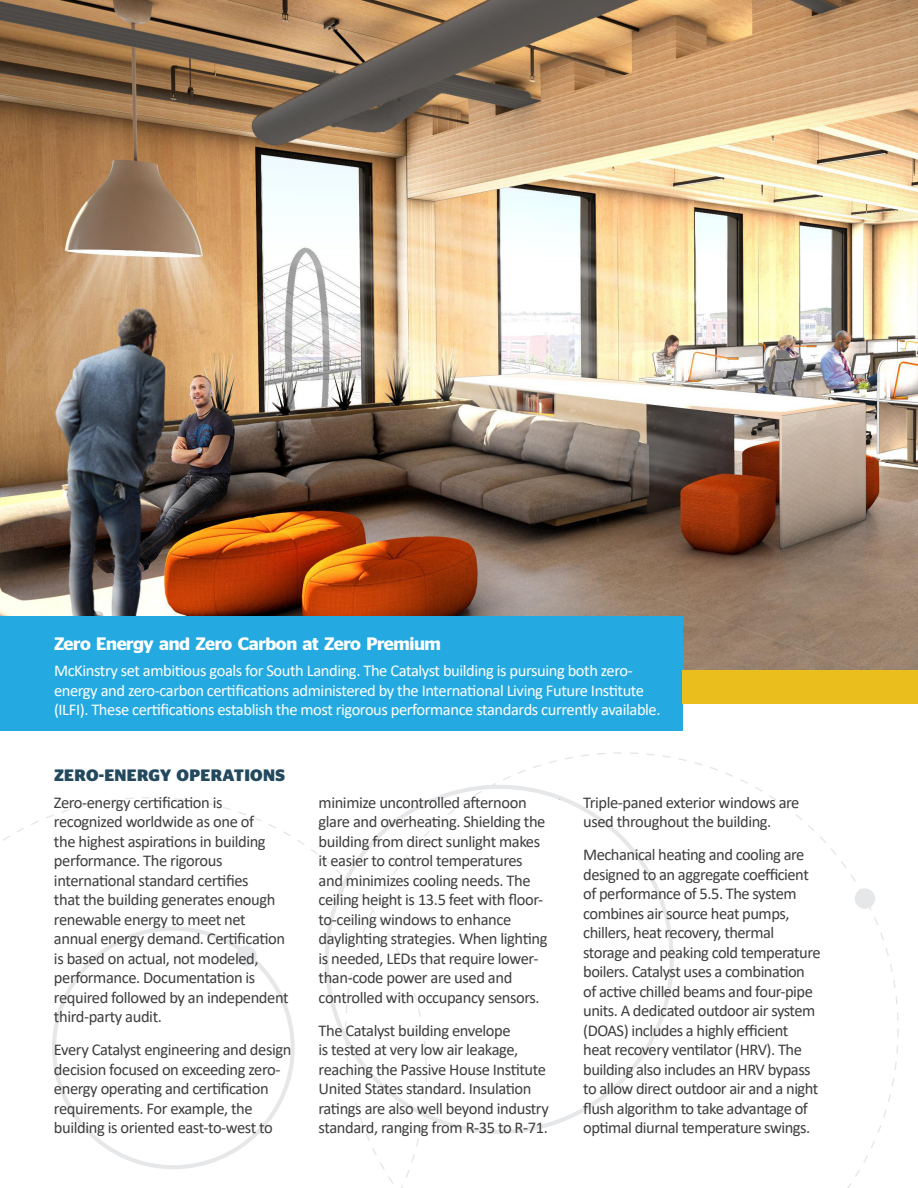
<style>
.page{position:relative;width:918px;height:1188px;background:#fff}
.page>*{position:absolute;margin:0;border:0;box-sizing:border-box;transform-origin:0 0}
.t1{font:600 18px "Stag Sans";letter-spacing:-.025em;color:#fff}
.t2{font:16.5px/19.5px "Calibri";letter-spacing:-.025em;color:#3e3e3f}
.t3{font:16.5px/19.5px "Calibri";letter-spacing:-.025em;color:#fff}
.s1{font-family:"Stag Sans";font-weight:700;color:#23495e}
</style>
<div class="page">
<svg style="left:3px;top:797px;width:342px;height:243px"></svg>
<svg style="left:52px;top:927px;width:243px;height:242px"></svg>
<svg style="left:345px;top:752px;width:554px;height:436px"></svg>
<img style="left:0;top:0;width:918px;height:670px">
<div style="left:0;top:616px;width:682px;height:115px;background:#24aae1"></div>
<div style="left:682px;top:670px;width:236px;height:34px;background:#eabe1d"></div>
<p class="t1" style="left:54px;top:633px;width:388px">Zero Energy and Zero Carbon at Zero Premium</p>
<p class="t3" style="left:54px;top:660px;width:608px">McKinstry set ambitious goals for South Landing. The Catalyst building is pursuing both zero&shy;energy and zero-carbon certifications administered by the International Living Future Institute (ILFI). These certifications establish the most rigorous performance standards currently available.</p>
<p class="t2" style="left:54px;top:762px;width:233px;line-height:26.2px"><span class="s1">ZERO-ENERGY OPERATIONS<br></span>Zero-energy certification is</p>
<p class="t2" style="left:54px;top:812px;width:236px">recognized worldwide as one of<br>the highest aspirations in building performance. The rigorous international standard certifies<br>that the building generates enough renewable energy to meet net annual energy demand. Certification is based on actual, not modeled, performance. Documentation is required followed by an independent third-party audit.</p>
<p class="t2" style="left:54px;top:1040px;width:239px">Every Catalyst engineering and design decision focused on exceeding zero&shy;energy operating and certification requirements. For example, the building is oriented east-to-west to</p>
<p class="t2" style="left:319px;top:792px;width:230px">minimize uncontrolled afternoon glare and overheating. Shielding the building from direct sunlight makes it easier to control temperatures and minimizes cooling needs. The ceiling height is 13.5 feet with floor&shy;to-ceiling windows to enhance daylighting strategies. When lighting is needed, LEDs that require lower&shy;than-code power are used and controlled with occupancy sensors.</p>
<p class="t2" style="left:319px;top:1020px;width:232px">The Catalyst building envelope<br>is tested at very low air leakage, reaching the Passive House Institute United States standard. Insulation ratings are also well beyond industry standard, ranging from R-35 to R-71.</p>
<p class="t2" style="left:583px;top:792px;width:218px">Triple-paned exterior windows are used throughout the building.</p>
<p class="t2" style="left:583px;top:845px;width:239px">Mechanical heating and cooling are designed to an aggregate coefficient of performance of 5.5. The system combines air source heat pumps, chillers, heat recovery, thermal storage and peaking cold temperature boilers. Catalyst uses a combination of active chilled beams and four-pipe units. A dedicated outdoor air system (DOAS) includes a highly efficient heat recovery ventilator (HRV). The building also includes an HRV bypass to allow direct outdoor air and a night flush algorithm to take advantage of optimal diurnal temperature swings.</p>
</div>
